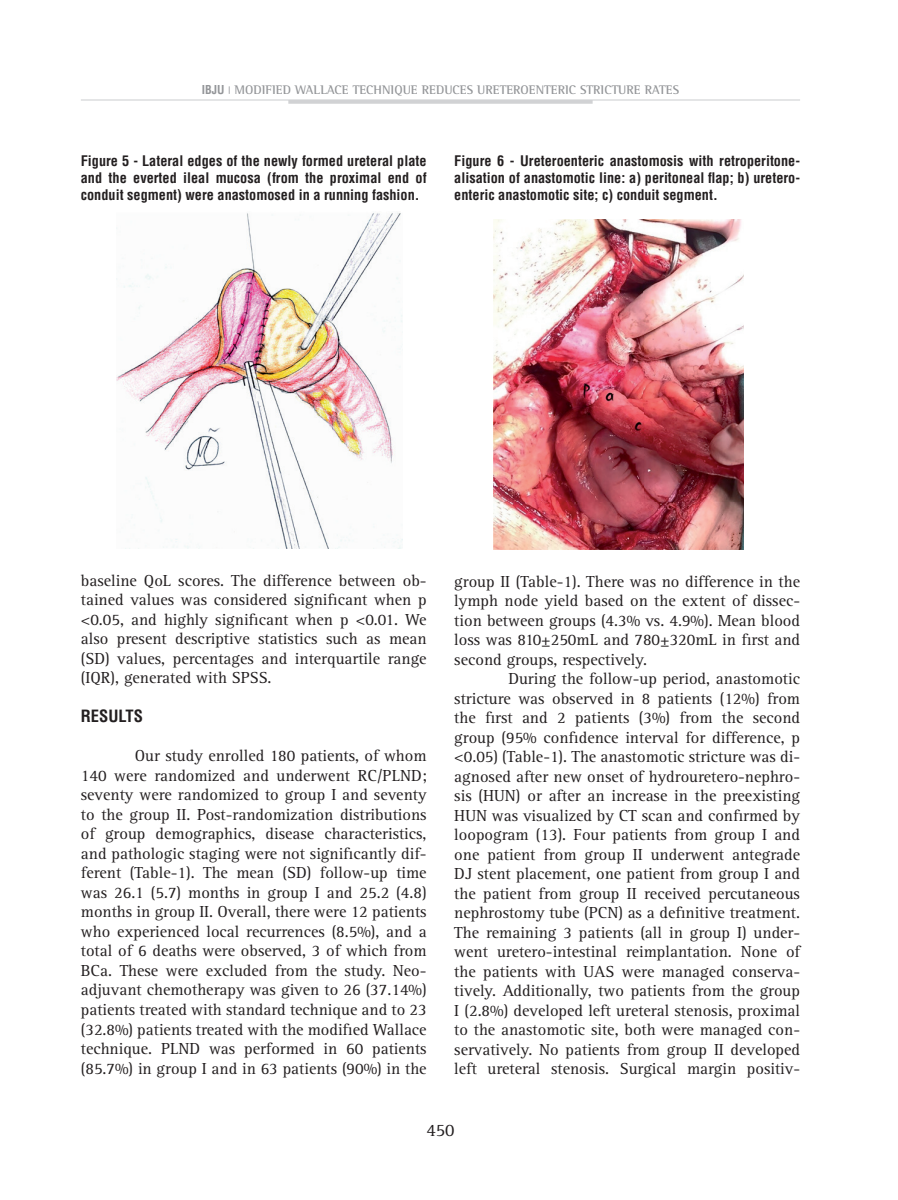
<style>
.page{position:relative;width:898px;height:1200px;background:#fff}
.page>*{position:absolute;margin:0;border:0;box-sizing:border-box;transform-origin:0 0}
.t1{font:18px "Rotis Serif";color:#231f20}
.t2{font:16.5px/19.5px "Rotis Serif";color:#231f20;text-align:justify}
.t3{font:700 condensed 16.5px "Helvetica";color:#231f20}
.t4{font:700 condensed 14.25px/17.1px "Helvetica";color:#231f20;text-align:justify}
.t5{font:700 12.75px "Rotis Semi Serif";color:#939598}
.s1{font-family:"Helvetica";font-stretch:condensed;font-size:12px}
</style>
<div class="page">
<hr style="left:81px;top:99px;width:718px;height:2px;background:#dcdddf">
<hr style="left:288px;top:100px;width:304px;height:4px;background:#d1d2d4">
<img style="left:117px;top:213px;width:285px;height:335px">
<img style="left:493px;top:219px;width:250px;height:330px">
<p class="t5" style="left:202px;top:82px;width:478px"><span class="s1">IBJU</span> <sup>|</sup> MODIFIED WALLACE TECHNIQUE REDUCES URETEROENTERIC STRICTURE RATES</p>
<p class="t4" style="left:81px;top:152px;width:347px">Figure 5 - Lateral edges of the newly formed ureteral plate and the everted ileal mucosa (from the proximal end of conduit segment) were anastomosed in a running fashion.</p>
<p class="t4" style="left:454px;top:152px;width:347px">Figure 6 - Ureteroenteric anastomosis with retroperitone&shy;alisation of anastomotic line: a) peritoneal flap; b) uretero&shy;enteric anastomotic site; c) conduit segment.</p>
<p class="t2" style="left:81px;top:570px;width:347px">baseline QoL scores. The difference between ob&shy;tained values was considered significant when p &lt;0.05, and highly significant when p &lt;0.01. We also present descriptive statistics such as mean (SD) values, percentages and interquartile range (IQR), generated with SPSS.</p>
<p class="t3" style="left:81px;top:705px;width:64px">RESULTS</p>
<p class="t2" style="left:81px;top:746px;width:347px;text-indent:54px">Our study enrolled 180 patients, of whom 140 were randomized and underwent RC/PLND; seventy were randomized to group I and seventy to the group II. Post-randomization distributions of group demographics, disease characteristics, and pathologic staging were not significantly dif&shy;ferent (Table-1). The mean (SD) follow-up time was 26.1 (5.7) months in group I and 25.2 (4.8) months in group II. Overall, there were 12 patients who experienced local recurrences (8.5%), and a total of 6 deaths were observed, 3 of which from BCa. These were excluded from the study. Neo&shy;adjuvant chemotherapy was given to 26 (37.14%) patients treated with standard technique and to 23 (32.8%) patients treated with the modified Wallace technique. PLND was performed in 60 patients (85.7%) in group I and in 63 patients (90%) in the</p>
<p class="t2" style="left:454px;top:571px;width:347px">group II (Table-1). There was no difference in the lymph node yield based on the extent of dissec&shy;tion between groups (4.3% vs. 4.9%). Mean blood loss was 810±250mL and 780±320mL in first and second groups, respectively.</p>
<p class="t2" style="left:454px;top:669px;width:347px;text-indent:54px">During the follow-up period, anastomotic stricture was observed in 8 patients (12%) from the first and 2 patients (3%) from the second group (95% confidence interval for difference, p &lt;0.05) (Table-1). The anastomotic stricture was di&shy;agnosed after new onset of hydrouretero-nephro&shy;sis (HUN) or after an increase in the preexisting HUN was visualized by CT scan and confirmed by loopogram (13). Four patients from group I and one patient from group II underwent antegrade DJ stent placement, one patient from group I and the patient from group II received percutaneous nephrostomy tube (PCN) as a definitive treatment.<br>The remaining 3 patients (all in group I) under&shy;went uretero-intestinal reimplantation. None of the patients with UAS were managed conserva&shy;tively. Additionally, two patients from the group I (2.8%) developed left ureteral stenosis, proximal to the anastomotic site, both were managed con&shy;servatively. No patients from group II developed left ureteral stenosis. Surgical margin positiv-</p>
<p class="t1" style="left:426px;top:1119px;width:30px">450</p>
</div>
